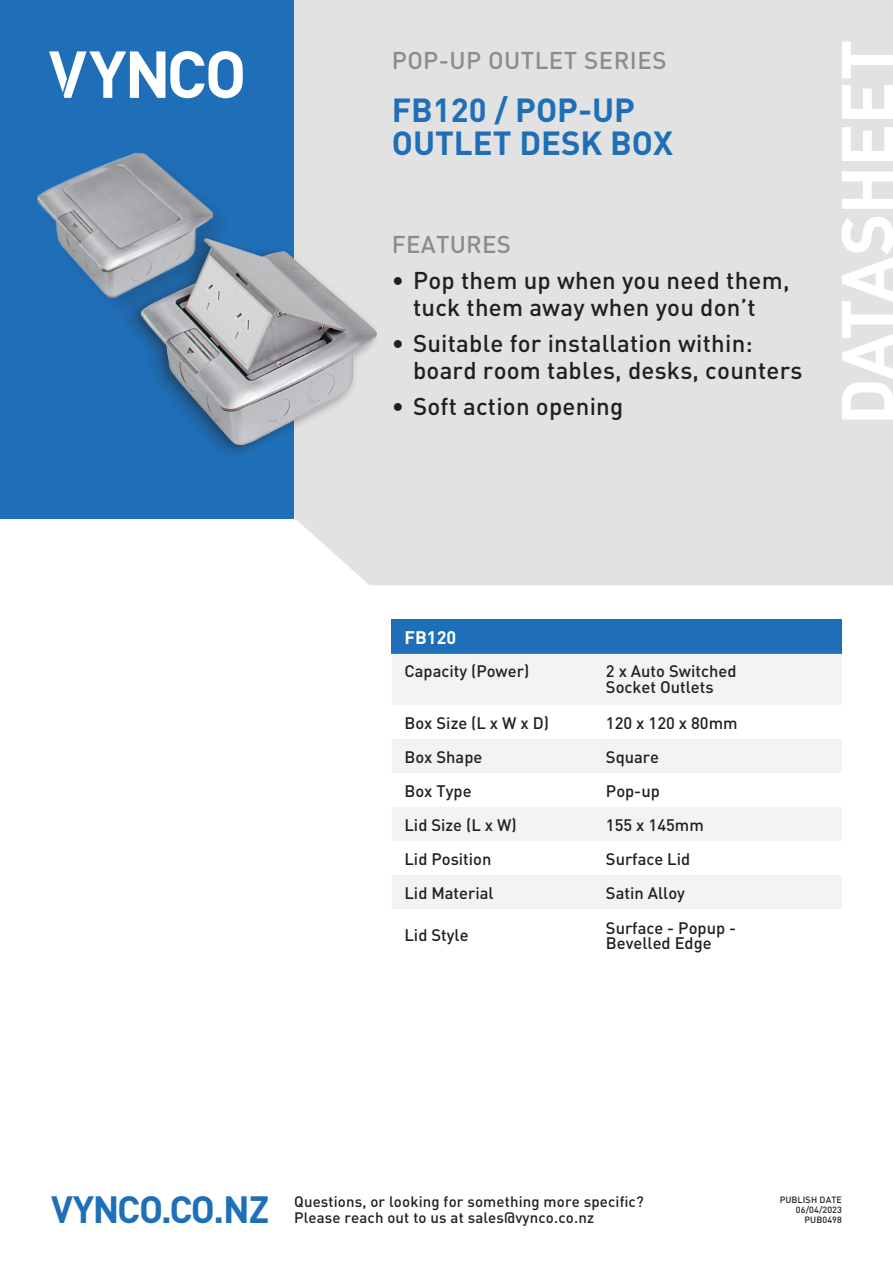
<style>
.page{position:relative;width:893px;height:1263px;background:#fff}
.page>*{position:absolute;margin:0;border:0;box-sizing:border-box;transform-origin:0 0}
.t1{font:700 72px "DIN";letter-spacing:-.02em;color:#fff}
.t2{font:700 37.5px "DIN";letter-spacing:-.01em;color:#1f6fb8}
.t3{font:700 33px/33px "DIN";color:#1f6fb8}
.t4{font:500 24px/27px "DIN";letter-spacing:.01em;color:#231f20;text-align:center}
.t5{font:500 24px "DIN";letter-spacing:.02em;color:#8c8c8f}
.t6{font:700 18px "DIN";color:#fff}
.t7{font:500 16.5px/16.2px "DIN";color:#231f20}
.t8{font:500 15px/15.8px "DIN";letter-spacing:.01em;color:#231f20}
.t9{font:500 9px/10.1px "DIN";letter-spacing:.01em;color:#231f20;text-align:right}
</style>
<div class="page">
<div style="left:294px;top:0;width:599px;height:585px;background:#e2e2e3"></div>
<div style="left:0;top:0;width:294px;height:519px;background:#1f6fb8"></div>
<svg style="left:49px;top:51px;width:194px;height:47px"></svg>
<img style="left:37px;top:153px;width:178px;height:149px">
<div style="left:115px;top:229px;width:263px;height:236px;background:#231f20;opacity:.2"></div>
<div style="left:130px;top:232px;width:246px;height:223px;background:#231f20;opacity:.42"></div>
<img style="left:141px;top:238px;width:235px;height:207px">
<div style="left:392px;top:620px;width:450px;height:34px;background:#1f6fb8"></div>
<svg style="left:392px;top:654px;width:450px;height:187px;fill:#f2f3f4"></svg>
<div style="left:392px;top:875px;width:450px;height:34px;background:#f2f3f4"></div>
<h3 class="t5" style="left:392px;top:45px;width:276px">POP-UP OUTLET SERIES</h3>
<h3 class="t3" style="left:392px;top:92px;width:283px">FB120 / POP-UP<br>OUTLET DESK BOX</h3>
<h3 class="t5" style="left:392px;top:229px;width:121px">FEATURES</h3>
<h3 class="t4" style="left:392px;top:266px;width:399px">• Pop them up when you need them, tuck them away when you don’t</h3>
<h3 class="t4" style="left:413px;top:329px;width:391px;text-align:left;text-indent:-21px">• Suitable for installation within: board room tables, desks, counters</h3>
<h3 class="t4" style="left:392px;top:392px;width:233px">• Soft action opening</h3>
<h1 class="t1" style="left:820px;top:426px;width:388px;rotate:-90deg">DATASHEET</h1>
<p class="t6" style="left:404px;top:626px;width:53px">FB120</p>
<p class="t7" style="left:404px;top:662px;width:126px">Capacity (Power)</p>
<p class="t7" style="left:606px;top:662px;width:132px">2 x Auto Switched<br>Socket Outlets</p>
<p class="t7" style="left:404px;top:714px;width:146px">Box Size (L x W x D)</p>
<p class="t7" style="left:606px;top:714px;width:133px">120 x 120 x 80mm</p>
<p class="t7" style="left:404px;top:748px;width:79px">Box Shape</p>
<p class="t7" style="left:606px;top:748px;width:55px">Square</p>
<p class="t7" style="left:404px;top:782px;width:69px">Box Type</p>
<p class="t7" style="left:606px;top:782px;width:55px">Pop-up</p>
<p class="t7" style="left:404px;top:816px;width:114px">Lid Size (L x W)</p>
<p class="t7" style="left:606px;top:816px;width:99px">155 x 145mm</p>
<p class="t7" style="left:404px;top:850px;width:88px">Lid Position</p>
<p class="t7" style="left:606px;top:850px;width:86px">Surface Lid</p>
<p class="t7" style="left:404px;top:884px;width:91px">Lid Material</p>
<p class="t7" style="left:606px;top:884px;width:80px">Satin Alloy</p>
<p class="t7" style="left:404px;top:926px;width:66px">Lid Style</p>
<p class="t7" style="left:606px;top:920px;width:132px;line-height:15px">Surface - Popup -<br>Bevelled Edge</p>
<h2 class="t2" style="left:51px;top:1185px;width:220px">VYNCO.CO.NZ</h2>
<p class="t8" style="left:294px;top:1193px;width:351px">Questions, or looking for something more specific?<br>Please reach out to us at sales@vynco.co.nz</p>
<p class="t9" style="left:780px;top:1194px;width:64px">PUBLISH DATE<br>06/04/2023<br>PUB0498</p>
</div>
